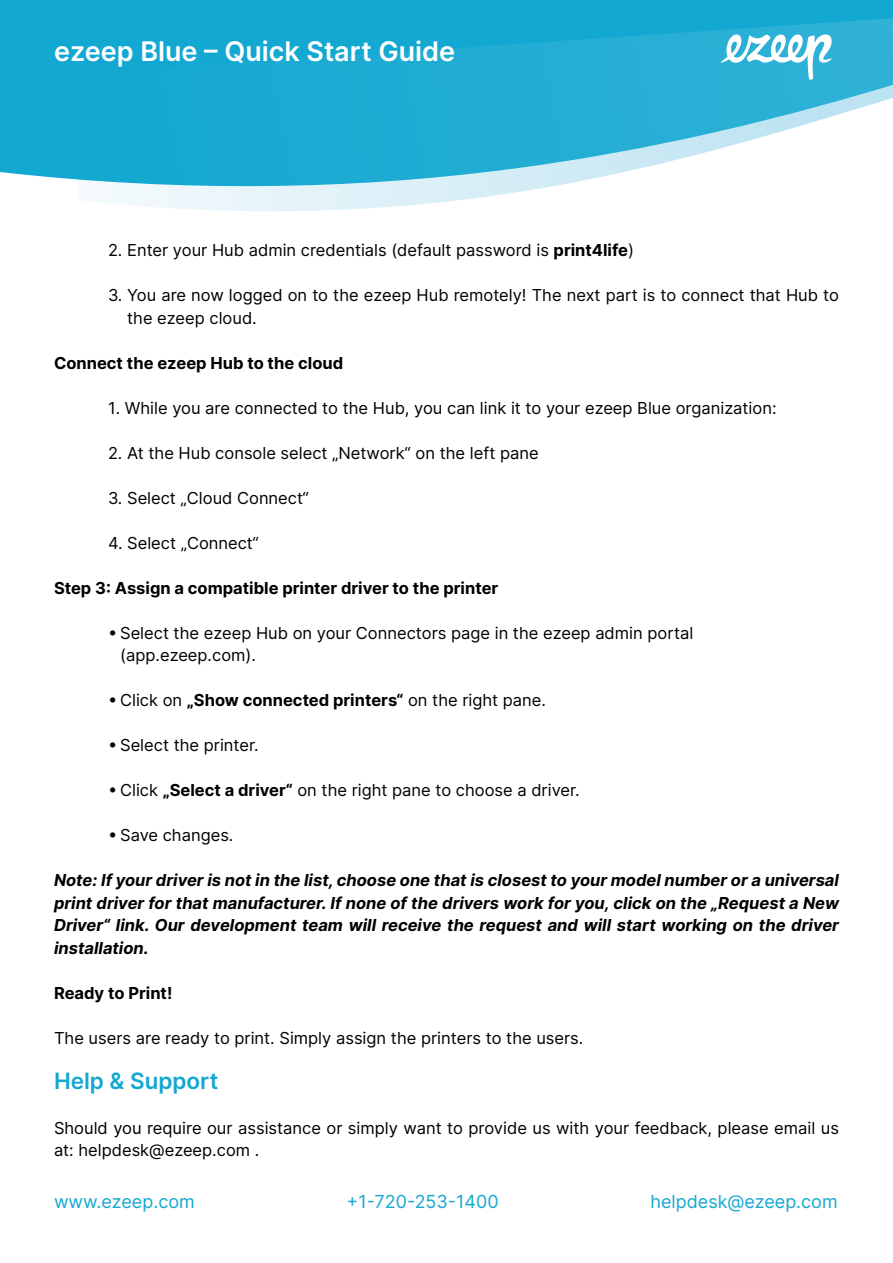
<style>
.page{position:relative;width:893px;height:1263px;background:#fff}
.page>*{position:absolute;margin:0;border:0;box-sizing:border-box;transform-origin:0 0}
.t1{font:600 27px "Inter";color:#fff}
.t2{font:600 22.5px "Inter";color:#13a8d1}
.t3{font:18px "Inter";color:#13a8d1}
.t4{font:16.5px/22.5px "Inter";color:#000}
.t5{font:italic 700 16.5px/22.5px "Inter";color:#000;text-align:justify}
.t6{font:700 16.5px "Inter";color:#000}
.s1{font-weight:700}
</style>
<div class="page">
<svg style="left:0;top:0;width:119px;height:204px;background:#31b3d6"></svg>
<svg style="left:119px;top:0;width:774px;height:211px"></svg>
<svg style="left:721px;top:34px;width:111px;height:46px"></svg>
<h1 class="t1" style="left:54px;top:31px;width:403px">ezeep Blue – Quick Start Guide</h1>
<p class="t4" style="left:108px;top:238px;width:527px">2. Enter your Hub admin credentials (default password is <span class="s1">print4life</span>)</p>
<p class="t4" style="left:127px;top:283px;width:713px;text-indent:-19px">3. You are now logged on to the ezeep Hub remotely! The next part is to connect that Hub to the ezeep cloud.</p>
<p class="t6" style="left:54px;top:351px;width:291px">Connect the ezeep Hub to the cloud</p>
<p class="t4" style="left:108px;top:396px;width:670px">1. While you are connected to the Hub, you can link it to your ezeep Blue organization:</p>
<p class="t4" style="left:108px;top:441px;width:432px">2. At the Hub console select „Network“ on the left pane</p>
<p class="t4" style="left:108px;top:486px;width:202px">3. Select „Cloud Connect“</p>
<p class="t4" style="left:108px;top:531px;width:152px">4. Select „Connect“</p>
<p class="t6" style="left:54px;top:576px;width:446px">Step 3: Assign a compatible printer driver to the printer</p>
<p class="t4" style="left:120px;top:621px;width:575px;text-indent:-12px">• Select the ezeep Hub on your Connectors page in the ezeep admin portal (app.ezeep.com).</p>
<p class="t4" style="left:108px;top:688px;width:439px">• Click on <span class="s1">„Show connected printers“</span> on the right pane.</p>
<p class="t4" style="left:108px;top:733px;width:152px">• Select the printer.</p>
<p class="t4" style="left:108px;top:778px;width:473px">• Click <span class="s1">„Select a driver“</span> on the right pane to choose a driver.</p>
<p class="t4" style="left:108px;top:823px;width:127px">• Save changes.</p>
<p class="t5" style="left:54px;top:868px;width:786px">Note: If your driver is not in the list, choose one that is closest to your model number or a universal print driver for that manufacturer. If none of the drivers work for you, click on the „Request a New Driver“ link. Our development team will receive the request and will start working on the driver installation.</p>
<p class="t6" style="left:54px;top:981px;width:120px">Ready to Print!</p>
<p class="t4" style="left:54px;top:1026px;width:531px">The users are ready to print. Simply assign the printers to the users.</p>
<h2 class="t2" style="left:54px;top:1064px;width:166px">Help &amp; Support</h2>
<p class="t4" style="left:54px;top:1116px;width:786px">Should you require our assistance or simply want to provide us with your feedback, please email us at: helpdesk@ezeep.com .</p>
<p class="t3" style="left:54px;top:1188px;width:142px">www.ezeep.com</p>
<p class="t3" style="left:346px;top:1188px;width:154px">+1-720-253-1400</p>
<p class="t3" style="left:650px;top:1188px;width:189px">helpdesk@ezeep.com</p>
</div>
